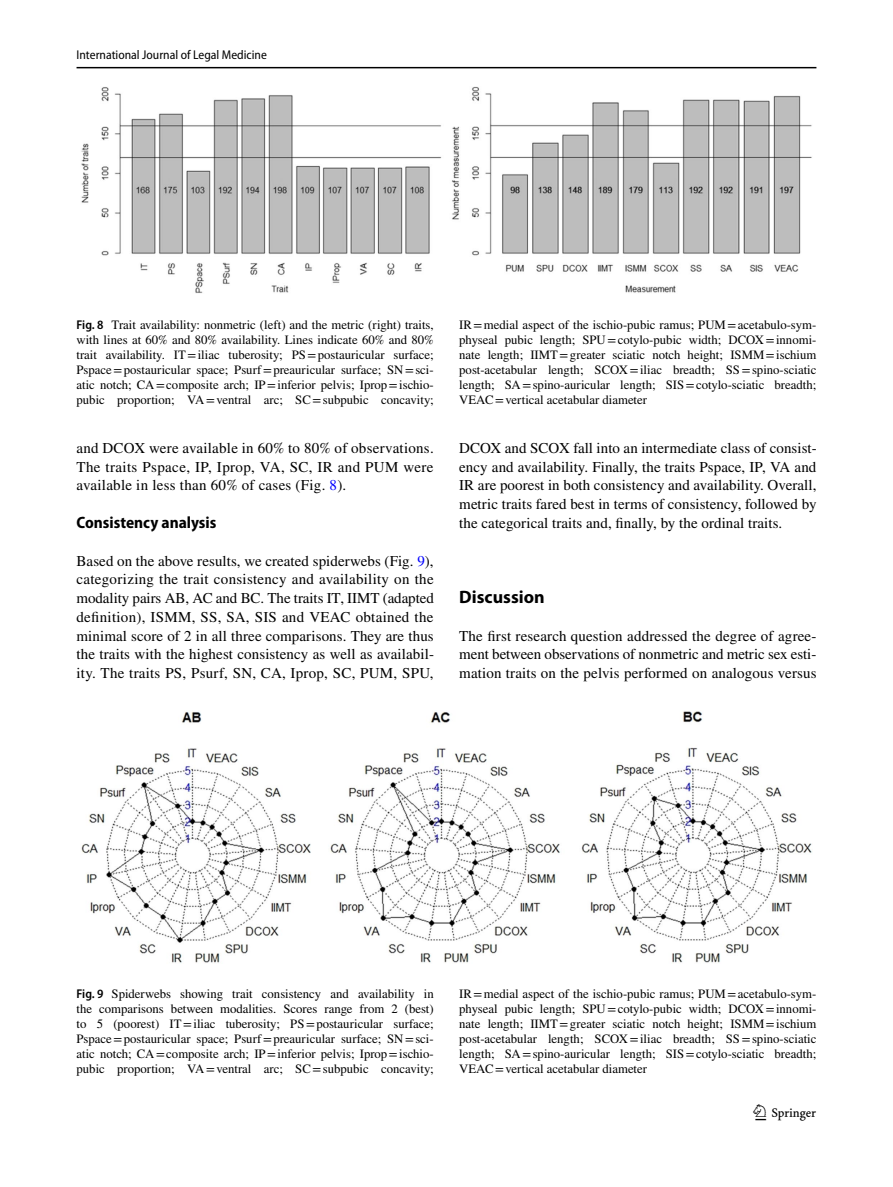
<style>
.page{position:relative;width:893px;height:1187px;background:#fff}
.page>*{position:absolute;margin:0;border:0;box-sizing:border-box;transform-origin:0 0}
.t1{font:22.5px "Springnew Regular 3";color:#000}
.t2{font:700 18px "Myriad Pro";color:#000}
.t3{font:700 semi-condensed 16.5px "Myriad Pro";color:#000}
.t4{font:15px/18.8px "STIX";letter-spacing:.01em;color:#000;text-align:justify}
.t5{font:12.75px/15px "STIX";color:#000;text-align:justify}
.t6{font:semi-condensed 12.75px "Myriad Pro";color:#000}
.s1{font-family:"Myriad Pro";font-weight:600;font-stretch:semi-condensed}
.s2{color:#00f}
</style>
<div class="page">
<hr style="left:77px;top:67px;width:739px;height:1px;background:#000">
<img style="left:81px;top:87px;width:731px;height:206px">
<img style="left:81px;top:710px;width:731px;height:253px">
<p class="t6" style="left:77px;top:48px;width:192px">International Journal of Legal Medicine</p>
<p class="t5" style="left:77px;top:318px;width:359px"><span class="s1">Fig. 8</span> Trait availability: nonmetric (left) and the metric (right) traits, with lines at 60% and 80% availability. Lines indicate 60% and 80% trait availability. IT=iliac tuberosity; PS=postauricular surface; Pspace=postauricular space; Psurf=preauricular surface; SN=sci&shy;atic notch; CA=composite arch; IP=inferior pelvis; Iprop=ischio&shy;pubic proportion; VA=ventral arc; SC=subpubic concavity;</p>
<p class="t5" style="left:459px;top:318px;width:359px">IR=medial aspect of the ischio-pubic ramus; PUM=acetabulo-sym&shy;physeal pubic length; SPU=cotylo-pubic width; DCOX=innomi&shy;nate length; IIMT=greater sciatic notch height; ISMM=ischium post-acetabular length; SCOX=iliac breadth; SS=spino-sciatic length; SA=spino-auricular length; SIS=cotylo-sciatic breadth; VEAC=vertical acetabular diameter</p>
<p class="t4" style="left:77px;top:439px;width:359px">and DCOX were available in 60% to 80% of observations.<br>The traits Pspace, IP, Iprop, VA, SC, IR and PUM were available in less than 60% of cases (Fig. <span class="s2">8</span>).</p>
<p class="t3" style="left:77px;top:513px;width:141px">Consistency analysis</p>
<p class="t4" style="left:77px;top:552px;width:359px">Based on the above results, we created spiderwebs (Fig. <span class="s2">9</span>), categorizing the trait consistency and availability on the modality pairs AB, AC and BC. The traits IT, IIMT (adapted definition), ISMM, SS, SA, SIS and VEAC obtained the minimal score of 2 in all three comparisons. They are thus the traits with the highest consistency as well as availabil&shy;ity. The traits PS, Psurf, SN, CA, Iprop, SC, PUM, SPU,</p>
<p class="t4" style="left:459px;top:439px;width:359px">DCOX and SCOX fall into an intermediate class of consist&shy;ency and availability. Finally, the traits Pspace, IP, VA and IR are poorest in both consistency and availability. Overall, metric traits fared best in terms of consistency, followed by the categorical traits and, finally, by the ordinal traits.</p>
<h2 class="t2" style="left:459px;top:585px;width:87px">Discussion</h2>
<p class="t4" style="left:459px;top:627px;width:359px">The first research question addressed the degree of agree&shy;ment between observations of nonmetric and metric sex esti&shy;mation traits on the pelvis performed on analogous versus</p>
<p class="t5" style="left:77px;top:987px;width:359px"><span class="s1">Fig. 9</span> Spiderwebs showing trait consistency and availability in the comparisons between modalities. Scores range from 2 (best) to 5 (poorest) IT=iliac tuberosity; PS=postauricular surface; Pspace=postauricular space; Psurf=preauricular surface; SN=sci&shy;atic notch; CA=composite arch; IP=inferior pelvis; Iprop=ischio&shy;pubic proportion; VA=ventral arc; SC=subpubic concavity;</p>
<p class="t5" style="left:459px;top:987px;width:359px">IR=medial aspect of the ischio-pubic ramus; PUM=acetabulo-sym&shy;physeal pubic length; SPU=cotylo-pubic width; DCOX=innomi&shy;nate length; IIMT=greater sciatic notch height; ISMM=ischium post-acetabular length; SCOX=iliac breadth; SS=spino-sciatic length; SA=spino-auricular length; SIS=cotylo-sciatic breadth; VEAC=vertical acetabular diameter</p>
<h1 class="t1" style="left:755px;top:1104px;width:62px">1 3</h1>
</div>
